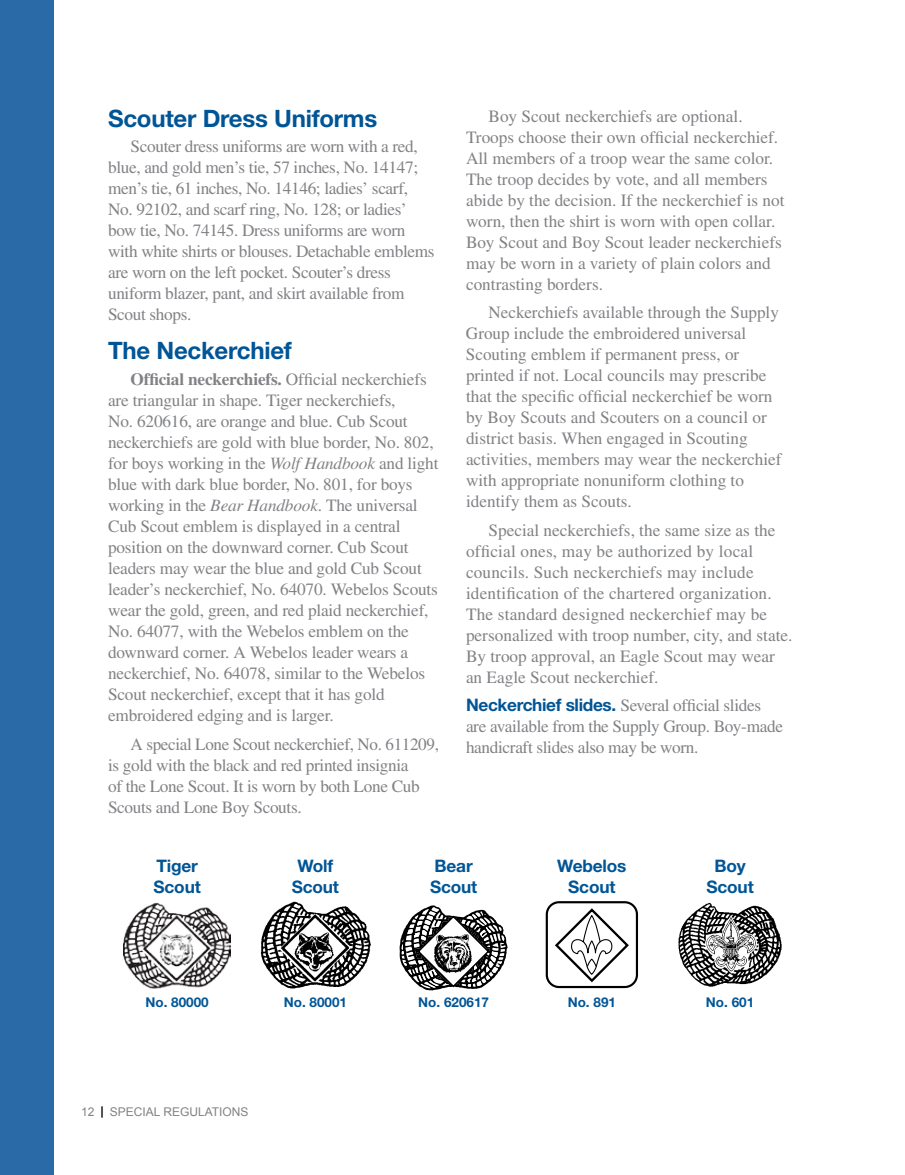
<style>
.page{position:relative;width:905px;height:1175px;background:#fff}
.page>*{position:absolute;margin:0;border:0;box-sizing:border-box;transform-origin:0 0}
.t1{font:700 24px "Helvetica Neue";letter-spacing:-.01em;color:#005596}
.t2{font:17.25px/21px "Times";letter-spacing:-.01em;color:#808285}
.t3{font:17.25px/21px "Times";letter-spacing:.01em;color:#808285}
.t4{font:700 17.25px/21px "Helvetica Neue";letter-spacing:-.01em;color:#005596;text-align:center}
.t5{font:700 13.5px "Helvetica Neue";color:#005596}
.t6{font:12px "Arial";color:#808285}
.s1{font-weight:700}
.s2{font-style:italic}
.s3{font-family:"Helvetica Neue";font-weight:700;color:#005596}
.s4{font-weight:700;color:#000}
</style>
<div class="page">
<div style="left:0;top:0;width:54px;height:1174px;background:#2a6aa6"></div>
<img style="left:124px;top:903px;width:106px;height:86px">
<img style="left:260px;top:901px;width:111px;height:88px">
<svg style="left:399px;top:905px;width:108px;height:85px"></svg>
<svg style="left:555px;top:908px;width:74px;height:75px"></svg>
<div style="left:545px;top:901px;width:93px;height:87px;border:2px solid #000;border-radius:12px"></div>
<img style="left:678px;top:902px;width:104px;height:85px">
<h1 class="t1" style="left:108px;top:103px;width:271px">Scouter Dress Uniforms</h1>
<p class="t2" style="left:108px;top:136px;width:328px;text-indent:22px">Scouter dress uniforms are worn with a red, blue, and gold men’s tie, 57 inches, No. 14147; men’s tie, 61 inches, No. 14146; ladies’ scarf, No. 92102, and scarf ring, No. 128; or ladies’ bow tie, No. 74145. Dress uniforms are worn with white shirts or blouses. Detachable emblems are worn on the left pocket. Scouter’s dress uniform blazer, pant, and skirt available from Scout shops.</p>
<h1 class="t1" style="left:108px;top:336px;width:185px">The Neckerchief</h1>
<p class="t2" style="left:108px;top:368px;width:332px;text-indent:22px"><span class="s1">Official neckerchiefs.</span> Official neckerchiefs are triangular in shape. Tiger neckerchiefs,<br>No. 620616, are orange and blue. Cub Scout neckerchiefs are gold with blue border, No. 802, for boys working in the <span class="s2">Wolf Handbook</span> and light blue with dark blue border, No. 801, for boys working in the <span class="s2">Bear Handbook</span>. The universal Cub Scout emblem is displayed in a central position on the downward corner. Cub Scout leaders may wear the blue and gold Cub Scout leader’s neckerchief, No. 64070. Webelos Scouts wear the gold, green, and red plaid neckerchief, No. 64077, with the Webelos emblem on the downward corner. A Webelos leader wears a neckerchief, No. 64078, similar to the Webelos Scout neckerchief, except that it has gold embroidered edging and is larger.</p>
<p class="t2" style="left:108px;top:733px;width:332px;text-indent:22px">A special Lone Scout neckerchief, No. 611209, is gold with the black and red printed insignia<br>of the Lone Scout. It is worn by both Lone Cub Scouts and Lone Boy Scouts.</p>
<p class="t2" style="left:466px;top:105px;width:320px;text-indent:22px">Boy Scout neckerchiefs are optional.<br>Troops choose their own official neckerchief.<br>All members of a troop wear the same color.<br>The troop decides by vote, and all members abide by the decision. If the neckerchief is not worn, then the shirt is worn with open collar.<br>Boy Scout and Boy Scout leader neckerchiefs may be worn in a variety of plain colors and contrasting borders.</p>
<p class="t2" style="left:466px;top:302px;width:317px;text-indent:23px">Neckerchiefs available through the Supply Group include the embroidered universal Scouting emblem if permanent press, or printed if not. Local councils may prescribe that the specific official neckerchief be worn by Boy Scouts and Scouters on a council or district basis. When engaged in Scouting activities, members may wear the neckerchief with appropriate nonuniform clothing to identify them as Scouts.</p>
<p class="t3" style="left:466px;top:519px;width:328px;text-indent:22px">Special neckerchiefs, the same size as the official ones, may be authorized by local councils. Such neckerchiefs may include identification of the chartered organization.<br>The standard designed neckerchief may be personalized with troop number, city, and state.<br>By troop approval, an Eagle Scout may wear an Eagle Scout neckerchief.</p>
<p class="t2" style="left:466px;top:695px;width:318px"><span class="s3">Neckerchief slides.</span> Several official slides are available from the Supply Group. Boy-made handicraft slides also may be worn.</p>
<p class="t4" style="left:153px;top:854px;width:49px;text-align:left">Tiger<br>Scout</p>
<p class="t4" style="left:292px;top:855px;width:49px">Wolf<br>Scout</p>
<p class="t5" style="left:145px;top:993px;width:65px">No. 80000</p>
<p class="t5" style="left:284px;top:993px;width:65px">No. 80001</p>
<p class="t6" style="left:81px;top:1104px;width:169px">12 <span class="s4">|</span> SPECIAL REGULATIONS</p>
<p class="t4" style="left:430px;top:855px;width:49px;text-align:left">Bear<br>Scout</p>
<p class="t5" style="left:418px;top:993px;width:72px">No. 620617</p>
<p class="t4" style="left:557px;top:855px;width:71px">Webelos<br>Scout</p>
<p class="t5" style="left:567px;top:993px;width:50px">No. 891</p>
<p class="t4" style="left:706px;top:855px;width:49px">Boy<br>Scout</p>
<p class="t5" style="left:706px;top:993px;width:50px">No. 601</p>
</div>
